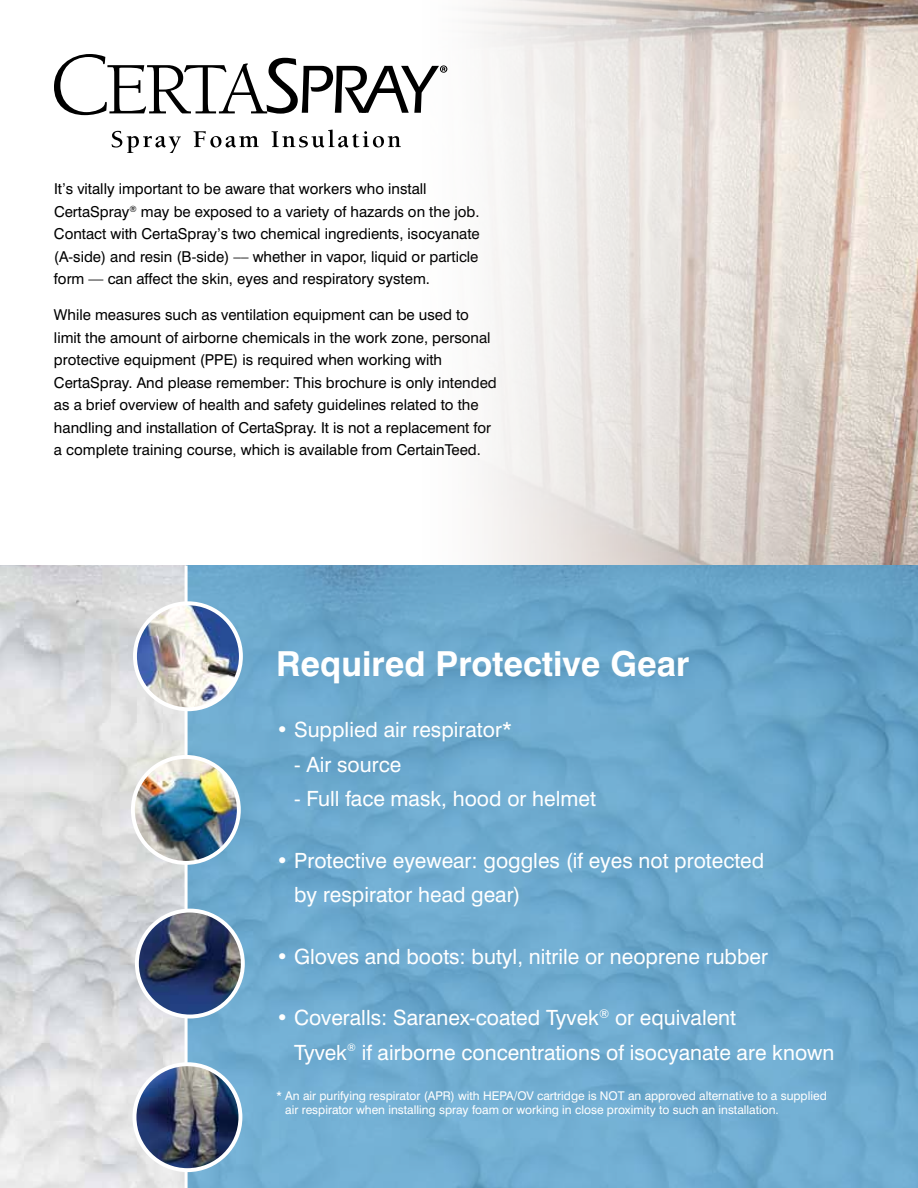
<style>
.page{position:relative;width:918px;height:1188px;background:#fff}
.page>*{position:absolute;margin:0;border:0;box-sizing:border-box;transform-origin:0 0}
.t1{font:700 34.5px "Swiss 721 BT";color:#fff}
.t2{font:21px/34.5px "Swiss 721 BT";color:#fff}
.t3{font:15px/22.5px "Swiss 721 BT";color:#000}
.t4{font:12px/13.5px "Swiss 721 BT";color:#fff}
</style>
<div class="page">
<img style="left:0;top:566px;width:185px;height:622px">
<div style="left:187px;top:566px;width:731px;height:622px;background:linear-gradient(to bottom,#68a5c9,#71aed2)"></div>
<hr style="left:185px;top:566px;width:3px;height:622px;background:#fff">
<img style="left:135px;top:603px;width:106px;height:106px;border-radius:53px">
<div style="left:133px;top:601px;width:110px;height:110px;border:4px solid #fff;border-radius:50%"></div>
<img style="left:133px;top:757px;width:106px;height:106px;border-radius:53px">
<div style="left:131px;top:755px;width:110px;height:110px;border:4px solid #fff;border-radius:50%"></div>
<img style="left:134px;top:1064px;width:106px;height:106px;border-radius:53px">
<div style="left:133px;top:1062px;width:109px;height:110px;border:4px solid #fff;border-radius:50%"></div>
<img style="left:137px;top:911px;width:106px;height:106px;border-radius:53px">
<div style="left:135px;top:909px;width:110px;height:109px;border:4px solid #fff;border-radius:50%"></div>
<img style="left:447px;top:0;width:471px;height:565px">
<svg style="left:112px;top:131px;width:69px;height:21px"></svg>
<svg style="left:194px;top:131px;width:65px;height:16px"></svg>
<svg style="left:272px;top:130px;width:129px;height:17px"></svg>
<svg style="left:54px;top:54px;width:393px;height:61px"></svg>
<p class="t3" style="left:54px;top:178px;width:427px">It’s vitally important to be aware that workers who install CertaSpray<sup>®</sup> may be exposed to a variety of hazards on the job.<br>Contact with CertaSpray’s two chemical ingredients, isocyanate (A-side) and resin (B-side) –– whether in vapor, liquid or particle form — can affect the skin, eyes and respiratory system.</p>
<p class="t3" style="left:54px;top:304px;width:444px">While measures such as ventilation equipment can be used to limit the amount of airborne chemicals in the work zone, personal protective equipment (PPE) is required when working with CertaSpray. And please remember: This brochure is only intended as a brief overview of health and safety guidelines related to the handling and installation of CertaSpray. It is not a replacement for a complete training course, which is available from CertainTeed.</p>
<h1 class="t1" style="left:276px;top:642px;width:415px">Required Protective Gear</h1>
<h2 class="t2" style="left:276px;top:712px;width:238px">• Supplied air respirator*</h2>
<h2 class="t2" style="left:294px;top:747px;width:109px">- Air source</h2>
<h2 class="t2" style="left:294px;top:781px;width:303px">- Full face mask, hood or helmet</h2>
<h2 class="t2" style="left:294px;top:843px;width:472px;text-indent:-18px">• Protective eyewear: goggles (if eyes not protected by respirator head gear)</h2>
<h2 class="t2" style="left:276px;top:939px;width:494px">• Gloves and boots: butyl, nitrile or neoprene rubber</h2>
<h2 class="t2" style="left:294px;top:1000px;width:542px;text-indent:-18px">• Coveralls: Saranex-coated Tyvek<sup>®</sup> or equivalent<br>Tyvek<sup>®</sup> if airborne concentrations of isocyanate are known</h2>
<p class="t4" style="left:285px;top:1089px;width:543px;text-indent:-9px">* An air purifying respirator (APR) with HEPA/OV cartridge is NOT an approved alternative to a supplied air respirator when installing spray foam or working in close proximity to such an installation.</p>
</div>
